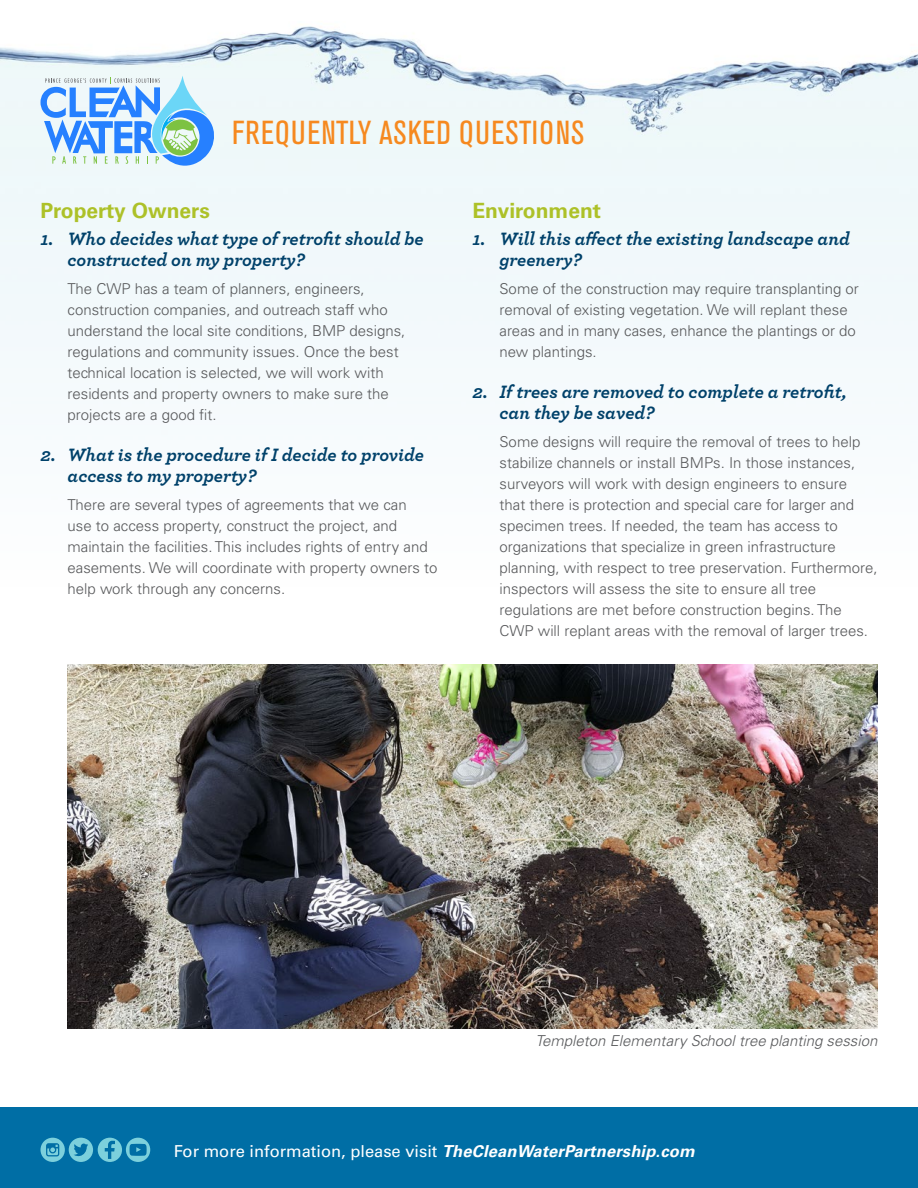
<style>
.page{position:relative;width:918px;height:1188px;background:#fff}
.page>*{position:absolute;margin:0;border:0;box-sizing:border-box;transform-origin:0 0}
.t1{font:condensed 33px "Akzidenz Grotesk BE";letter-spacing:.03em;color:#f6891f}
.head{font:700 21px "Univers LT Std";color:#adc128}
.FAQ-question{font:italic 700 18.75px/21px "Archer";color:#00416a}
.t2{font:16.5px "Univers LT Std";color:#fff}
.FAQ-answer{font:300 15px/21px "Univers LT Std";color:#57585a}
.FAQ-answer-2{font:italic 300 15px "Univers LT Std";color:#57585a}
.s1{font-weight:700;font-style:italic}
</style>
<div class="page">
<img style="left:0;top:26px;width:918px;height:347px">
<svg style="left:41px;top:76px;width:178px;height:90px"></svg>
<div style="left:0;top:1107px;width:918px;height:81px;background:#006ea5"></div>
<svg style="left:40px;top:1138px;width:110px;height:24px"></svg>
<img style="left:68px;top:664px;width:810px;height:364px">
<h1 class="t1" style="left:232px;top:115px;width:354px">FREQUENTLY ASKED QUESTIONS</h1>
<p class="head" style="left:40px;top:198px;width:171px">Property Owners</p>
<p class="FAQ-question" style="left:68px;top:227px;width:358px;text-indent:-27px">1. Who decides what type of retrofit should be constructed on my property?</p>
<p class="FAQ-answer" style="left:68px;top:278px;width:339px">The CWP has a team of planners, engineers, construction companies, and outreach staff who understand the local site conditions, BMP designs, regulations and community issues. Once the best technical location is selected, we will work with residents and property owners to make sure the projects are a good fit.</p>
<p class="FAQ-question" style="left:68px;top:443px;width:358px;text-indent:-27px">2. What is the procedure if I decide to provide access to my property?</p>
<p class="FAQ-answer" style="left:68px;top:494px;width:372px">There are several types of agreements that we can<br>use to access property, construct the project, and maintain the facilities. This includes rights of entry and easements. We will coordinate with property owners to help work through any concerns.</p>
<p class="head" style="left:472px;top:198px;width:130px">Environment</p>
<p class="FAQ-question" style="left:500px;top:227px;width:352px;text-indent:-27px">1. Will this affect the existing landscape and greenery?</p>
<p class="FAQ-answer" style="left:500px;top:278px;width:361px">Some of the construction may require transplanting or removal of existing vegetation. We will replant these areas and in many cases, enhance the plantings or do new plantings.</p>
<p class="FAQ-question" style="left:500px;top:380px;width:349px;text-indent:-27px">2. If trees are removed to complete a retrofit, can they be saved?</p>
<p class="FAQ-answer" style="left:500px;top:431px;width:380px">Some designs will require the removal of trees to help stabilize channels or install BMPs. In those instances, surveyors will work with design engineers to ensure<br>that there is protection and special care for larger and specimen trees. If needed, the team has access to organizations that specialize in green infrastructure planning, with respect to tree preservation. Furthermore, inspectors will assess the site to ensure all tree regulations are met before construction begins. The CWP will replant areas with the removal of larger trees.</p>
<p class="FAQ-answer-2" style="left:536px;top:1032px;width:343px">Templeton Elementary School tree planting session</p>
<p class="t2" style="left:174px;top:1141px;width:522px">For more information, please visit <span class="s1">TheCleanWaterPartnership.com</span></p>
</div>
